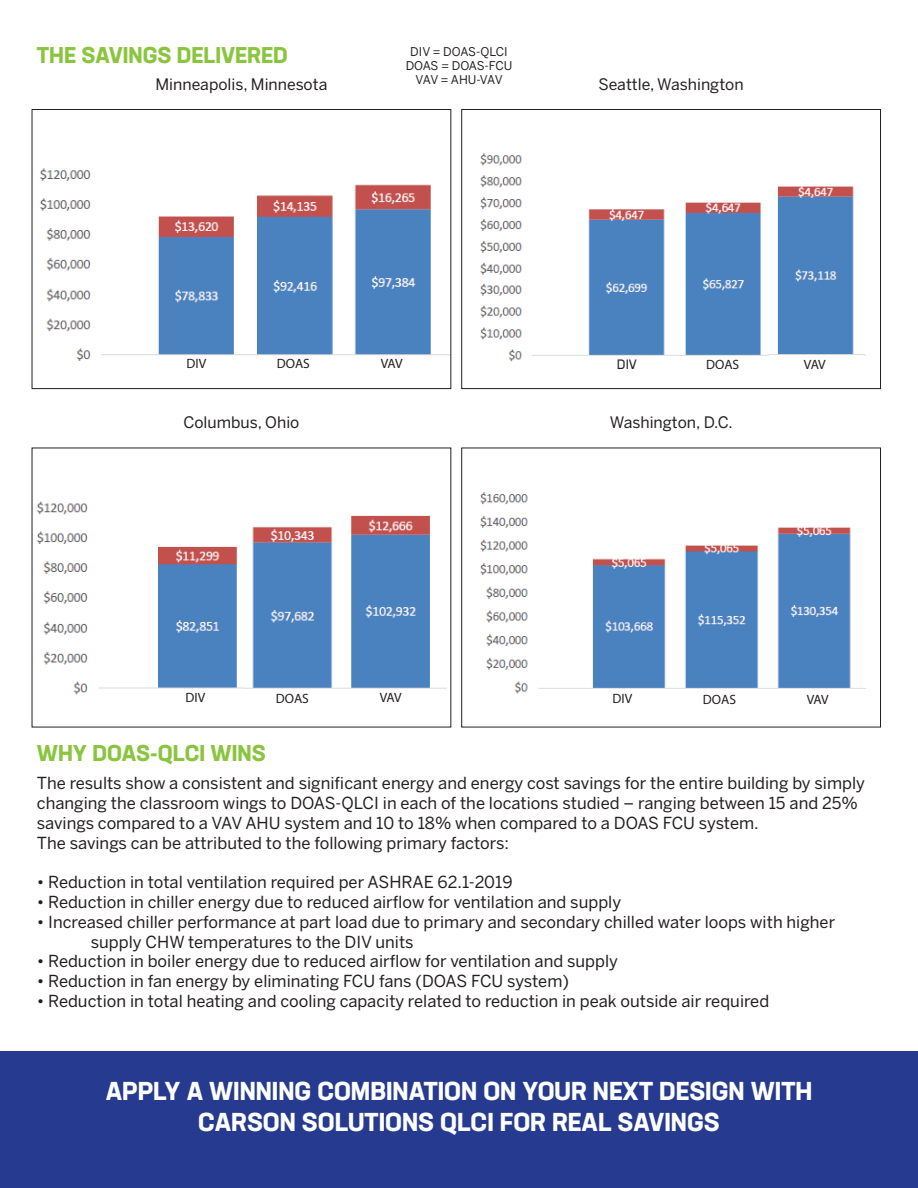
<style>
.page{position:relative;width:918px;height:1188px;background:#fff}
.page>*{position:absolute;margin:0;border:0;box-sizing:border-box;transform-origin:0 0}
.t1{font:700 25.5px/30.6px "Neusa Next Std";color:#fff;text-align:center}
.t2{font:700 22.5px "Neusa Next Std";color:#8bc540}
.t3{font:16.5px/19.8px "Benton Sans";color:#231f20}
.t4{font:15.75px "Benton Sans";color:#231f20}
.t5{font:13.5px "Myriad Pro";color:#231f20}
.t6{font:13.5px "Neusa Next Std";color:#231f20}
.t7{font:12px/14.4px "Benton Sans";letter-spacing:-.025em;color:#231f20;text-align:center}
</style>
<div class="page">
<div style="left:0;top:1052px;width:918px;height:136px;background:#263b8f"></div>
<img style="left:40px;top:168px;width:411px;height:222px">
<img style="left:340px;top:171px;width:109px;height:209px">
<img style="left:235px;top:171px;width:105px;height:193px">
<div style="left:32px;top:109px;width:419px;height:280px;border:1px solid #231f20"></div>
<img style="left:480px;top:153px;width:386px;height:209px">
<img style="left:674px;top:177px;width:95px;height:185px">
<img style="left:769px;top:178px;width:95px;height:184px">
<div style="left:461px;top:109px;width:420px;height:280px;border:1px solid #231f20"></div>
<img style="left:37px;top:501px;width:206px;height:194px">
<img style="left:243px;top:526px;width:98px;height:163px">
<img style="left:341px;top:515px;width:106px;height:174px">
<img style="left:480px;top:492px;width:386px;height:202px">
<img style="left:671px;top:528px;width:94px;height:166px">
<img style="left:765px;top:514px;width:95px;height:180px">
<div style="left:461px;top:448px;width:420px;height:279px;border:1px solid #231f20"></div>
<div style="left:181px;top:364px;width:243px;height:16px;background:#fff"></div>
<p class="t7" style="left:406px;top:44px;width:108px">DIV = DOAS-QLCI<br>DOAS = DOAS-FCU<br>VAV = AHU-VAV</p>
<h2 class="t2" style="left:37px;top:40px;width:253px">THE SAVINGS DELIVERED</h2>
<p class="t4" style="left:155px;top:75px;width:173px">Minneapolis, Minnesota</p>
<p class="t4" style="left:599px;top:75px;width:147px">Seattle, Washington</p>
<p class="t5" style="left:187px;top:355px;width:21px">DIV</p>
<p class="t5" style="left:277px;top:355px;width:35px">DOAS</p>
<p class="t5" style="left:381px;top:355px;width:23px">VAV</p>
<p class="t6" style="left:617px;top:356px;width:22px">DIV</p>
<p class="t5" style="left:706px;top:356px;width:35px">DOAS</p>
<p class="t5" style="left:804px;top:356px;width:23px">VAV</p>
<p class="t4" style="left:183px;top:413px;width:118px">Columbus, Ohio</p>
<p class="t4" style="left:610px;top:413px;width:125px">Washington, D.C.</p>
<p class="t5" style="left:186px;top:689px;width:21px">DIV</p>
<p class="t5" style="left:276px;top:690px;width:35px">DOAS</p>
<p class="t5" style="left:380px;top:689px;width:23px">VAV</p>
<p class="t5" style="left:613px;top:690px;width:21px">DIV</p>
<p class="t5" style="left:703px;top:691px;width:35px">DOAS</p>
<p class="t5" style="left:807px;top:691px;width:23px">VAV</p>
<h2 class="t2" style="left:37px;top:739px;width:231px">WHY DOAS-QLCI WINS</h2>
<p class="t3" style="left:37px;top:773px;width:830px">The results show a consistent and significant energy and energy cost savings for the entire building by simply changing the classroom wings to DOAS-QLCI in each of the locations studied – ranging between 15 and 25% savings compared to a VAV AHU system and 10 to 18% when compared to a DOAS FCU system.<br>The savings can be attributed to the following primary factors:</p>
<p class="t3" style="left:37px;top:872px;width:477px">• Reduction in total ventilation required per ASHRAE 62.1-2019</p>
<p class="t3" style="left:37px;top:892px;width:586px">• Reduction in chiller energy due to reduced airflow for ventilation and supply</p>
<p class="t3" style="left:91px;top:912px;width:746px;text-indent:-54px">• Increased chiller performance at part load due to primary and secondary chilled water loops with higher supply CHW temperatures to the DIV units</p>
<p class="t3" style="left:37px;top:951px;width:583px">• Reduction in boiler energy due to reduced airflow for ventilation and supply</p>
<p class="t3" style="left:37px;top:971px;width:534px">• Reduction in fan energy by eliminating FCU fans (DOAS FCU system)</p>
<p class="t3" style="left:37px;top:991px;width:734px">• Reduction in total heating and cooling capacity related to reduction in peak outside air required</p>
<h1 class="t1" style="left:106px;top:1075px;width:708px">APPLY A WINNING COMBINATION ON YOUR NEXT DESIGN WITH<br>CARSON SOLUTIONS QLCI FOR REAL SAVINGS</h1>
</div>
